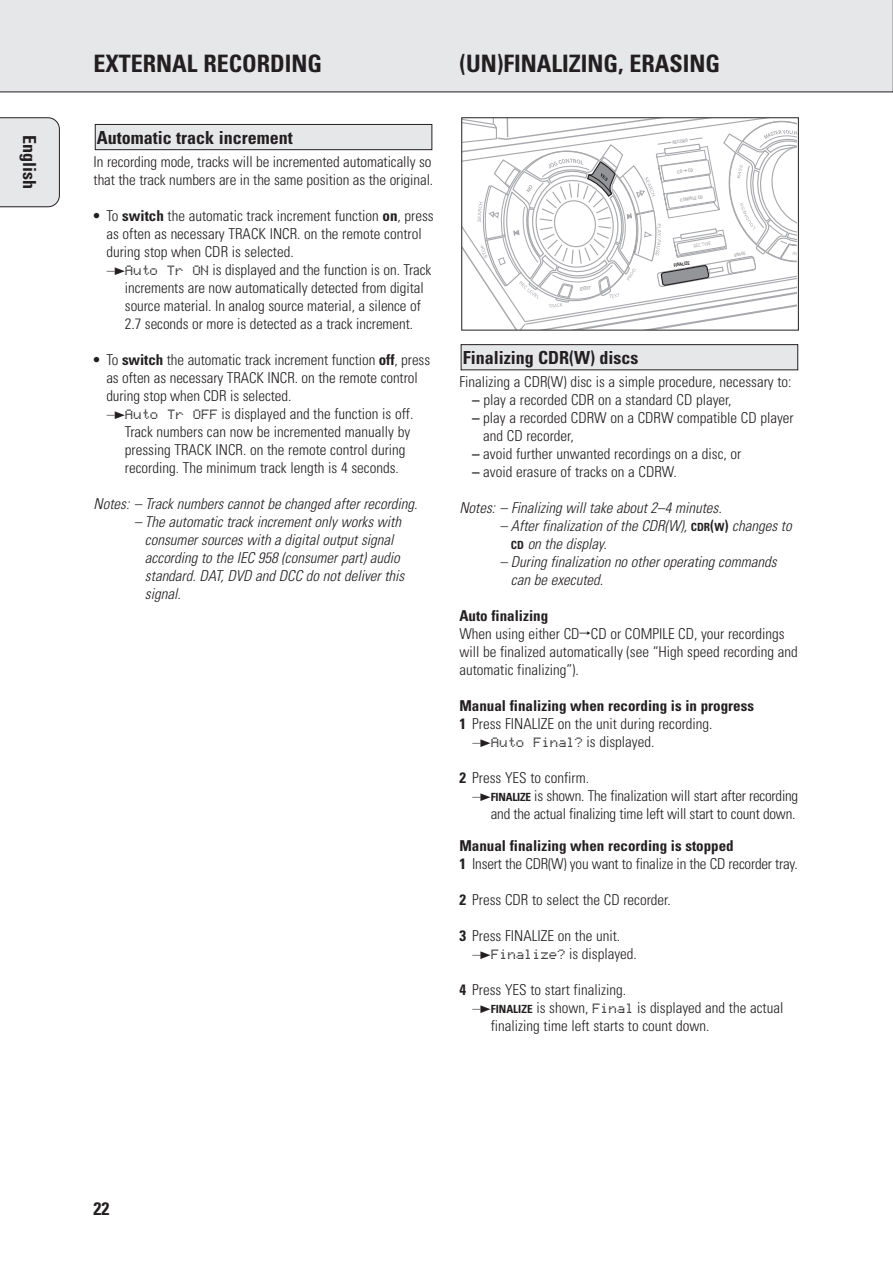
<style>
.page{position:relative;width:893px;height:1262px;background:#fff}
.page>*{position:absolute;margin:0;border:0;box-sizing:border-box;transform-origin:0 0}
.t1{font:700 condensed 24px "Univers";color:#231f20}
.t2{font:700 condensed 18px "Univers";color:#231f20}
.t3{font:300 condensed 15px/18px "Univers";color:#231f20}
.t4{font:italic 300 condensed 15px/18px "Univers";color:#231f20}
.t5{font:700 condensed 15px "Univers";color:#231f20}
.t6{font:italic 700 4.95px "Univers";color:#a8a9ad}
.t7{font:4.8px "Univers";color:#a8a9ad;scale:.79 1}
.t8{font:700 4.65px "Univers";color:#a8a9ad;scale:.79 1}
.t9{font:700 4.65px "Univers";color:#231f20;scale:.79 1}
.t10{font:700 4.35px "Univers";color:#a8a9ad;scale:.79 1}
.s1{font-weight:700}
.s2{font-family:"Audio Four 4";font-weight:400;font-stretch:normal;font-size:10.5px}
.s3{font-family:"Bubbledot ICG Fine Pos";font-weight:400;font-stretch:normal}
.s4{font-weight:700;font-style:normal;font-size:11.25px}
.s5{font-weight:700;font-style:normal}
.s6{font-family:"Audio Seven 7";font-weight:400;font-stretch:normal}
.s7{font-weight:700;font-size:11.25px}
</style>
<div class="page">
<svg style="left:0;top:0;width:892px;height:371px"></svg>
<svg style="left:462px;top:118px;width:334px;height:211px"></svg>
<p class="t2" style="left:36px;top:135px;width:55px;rotate:90deg">English</p>
<h1 class="t1" style="left:94px;top:55px;width:230px">EXTERNAL RECORDING</h1>
<h1 class="t1" style="left:459px;top:55px;width:262px">(UN)FINALIZING, ERASING</h1>
<p class="t2" style="left:97px;top:131px;width:197px">Automatic track increment</p>
<p class="t3" style="left:94px;top:154px;width:341px">In recording mode, tracks will be incremented automatically so that the track numbers are in the same position as the original.</p>
<p class="t3" style="left:94px;top:208px;width:341px"><span class="s1">•</span> To <span class="s1">switch</span> the automatic track increment function <span class="s1">on</span>, press</p>
<p class="t3" style="left:106px;top:226px;width:317px">as often as necessary TRACK INCR. on the remote control</p>
<p class="t3" style="left:106px;top:244px;width:189px">during stop when CDR is selected.</p>
<p class="t3" style="left:106px;top:262px;width:326px"><span class="s2">y</span><span class="s3">Auto Tr ON</span> is displayed and the function is on. Track</p>
<p class="t3" style="left:125px;top:280px;width:300px">increments are now automatically detected from digital</p>
<p class="t3" style="left:125px;top:298px;width:297px">source material. In analog source material, a silence of</p>
<p class="t3" style="left:125px;top:316px;width:290px">2.7 seconds or more is detected as a track increment.</p>
<p class="t3" style="left:106px;top:352px;width:325px;text-indent:-13px"><span class="s1">•</span> To <span class="s1">switch</span> the automatic track increment function <span class="s1">off</span>, press as often as necessary TRACK INCR. on the remote control during stop when CDR is selected.<br><span class="s2">y</span><span class="s3">Auto Tr OFF</span> is displayed and the function is off.</p>
<p class="t3" style="left:125px;top:424px;width:287px">Track numbers can now be incremented manually by pressing TRACK INCR. on the remote control during recording. The minimum track length is 4 seconds.</p>
<p class="t4" style="left:94px;top:496px;width:325px">Notes: – Track numbers cannot be changed after recording.</p>
<p class="t4" style="left:145px;top:514px;width:261px;text-indent:-11px">– The automatic track increment only works with consumer sources with a digital output signal according to the IEC 958 (consumer part) audio standard. DAT, DVD and DCC do not deliver this signal.</p>
<p class="t8" style="left:672px;top:141px;width:21px;rotate:-7deg">RECORD</p>
<p class="t8" style="left:680px;top:198px;width:30px;rotate:-9deg">COMPILE CD</p>
<p class="t6" style="left:579px;top:287px;width:12px;rotate:-10deg">EDIT</p>
<p class="t2" style="left:463px;top:351px;width:177px">Finalizing CDR(W) discs</p>
<p class="t7" style="left:693px;top:244px;width:24px;rotate:-9deg">REC TYPE</p>
<p class="t9" style="left:673px;top:263px;width:22px;rotate:-9deg">FINALIZE</p>
<p class="t10" style="left:734px;top:253px;width:16px;rotate:-10deg">ERASE</p>
<p class="t3" style="left:459px;top:374px;width:333px">Finalizing a CDR(W) disc is a simple procedure, necessary to:</p>
<p class="t3" style="left:472px;top:392px;width:261px"><span class="s1">–</span> play a recorded CDR on a standard CD player,</p>
<p class="t3" style="left:483px;top:410px;width:312px;text-indent:-11px"><span class="s1">–</span> play a recorded CDRW on a CDRW compatible CD player and CD recorder,</p>
<p class="t3" style="left:472px;top:446px;width:271px"><span class="s1">–</span> avoid further unwanted recordings on a disc, or</p>
<p class="t3" style="left:472px;top:464px;width:206px"><span class="s1">–</span> avoid erasure of tracks on a CDRW.</p>
<p class="t4" style="left:459px;top:500px;width:264px">Notes: – Finalizing will take about 2–4 minutes.</p>
<p class="t4" style="left:511px;top:518px;width:282px;text-indent:-11px">– After finalization of the CDR(W), <span class="s4">CDR</span><span class="s5">(</span><span class="s4">W</span><span class="s5">)</span> changes to<br><span class="s4">CD</span> on the display.</p>
<p class="t4" style="left:511px;top:554px;width:267px;text-indent:-11px">– During finalization no other operating commands can be executed.</p>
<p class="t3" style="left:459px;top:608px;width:340px"><span class="s1">Auto finalizing<br></span>When using either CD<span class="s6">™</span>CD or COMPILE CD, your recordings will be finalized automatically (see “High speed recording and automatic finalizing”).</p>
<p class="t5" style="left:459px;top:700px;width:296px">Manual finalizing when recording is in progress</p>
<p class="t3" style="left:459px;top:716px;width:254px"><span class="s1">1</span> Press FINALIZE on the unit during recording.</p>
<p class="t3" style="left:472px;top:734px;width:184px"><span class="s2">y</span><span class="s3">Auto Final?</span> is displayed.</p>
<p class="t3" style="left:459px;top:770px;width:131px"><span class="s1">2</span> Press YES to confirm.</p>
<p class="t3" style="left:472px;top:788px;width:327px"><span class="s2">y</span><span class="s7">FINALIZE</span> is shown. The finalization will start after recording</p>
<p class="t3" style="left:491px;top:806px;width:306px">and the actual finalizing time left will start to count down.</p>
<p class="t3" style="left:459px;top:838px;width:340px"><span class="s1">Manual finalizing when recording is stopped<br>1</span> Insert the CDR(W) you want to finalize in the CD recorder tray.</p>
<p class="t3" style="left:459px;top:892px;width:213px"><span class="s1">2</span> Press CDR to select the CD recorder.</p>
<p class="t3" style="left:472px;top:928px;width:166px;text-indent:-13px"><span class="s1">3</span> Press FINALIZE on the unit. <span class="s2">y</span><span class="s3">Finalize?</span> is displayed.</p>
<p class="t3" style="left:459px;top:982px;width:168px"><span class="s1">4</span> Press YES to start finalizing.</p>
<p class="t3" style="left:472px;top:1000px;width:313px"><span class="s2">y</span><span class="s7">FINALIZE</span> is shown, <span class="s3">Final</span> is displayed and the actual</p>
<p class="t3" style="left:491px;top:1018px;width:220px">finalizing time left starts to count down.</p>
<p class="t2" style="left:94px;top:1202px;width:17px">22</p>
</div>
